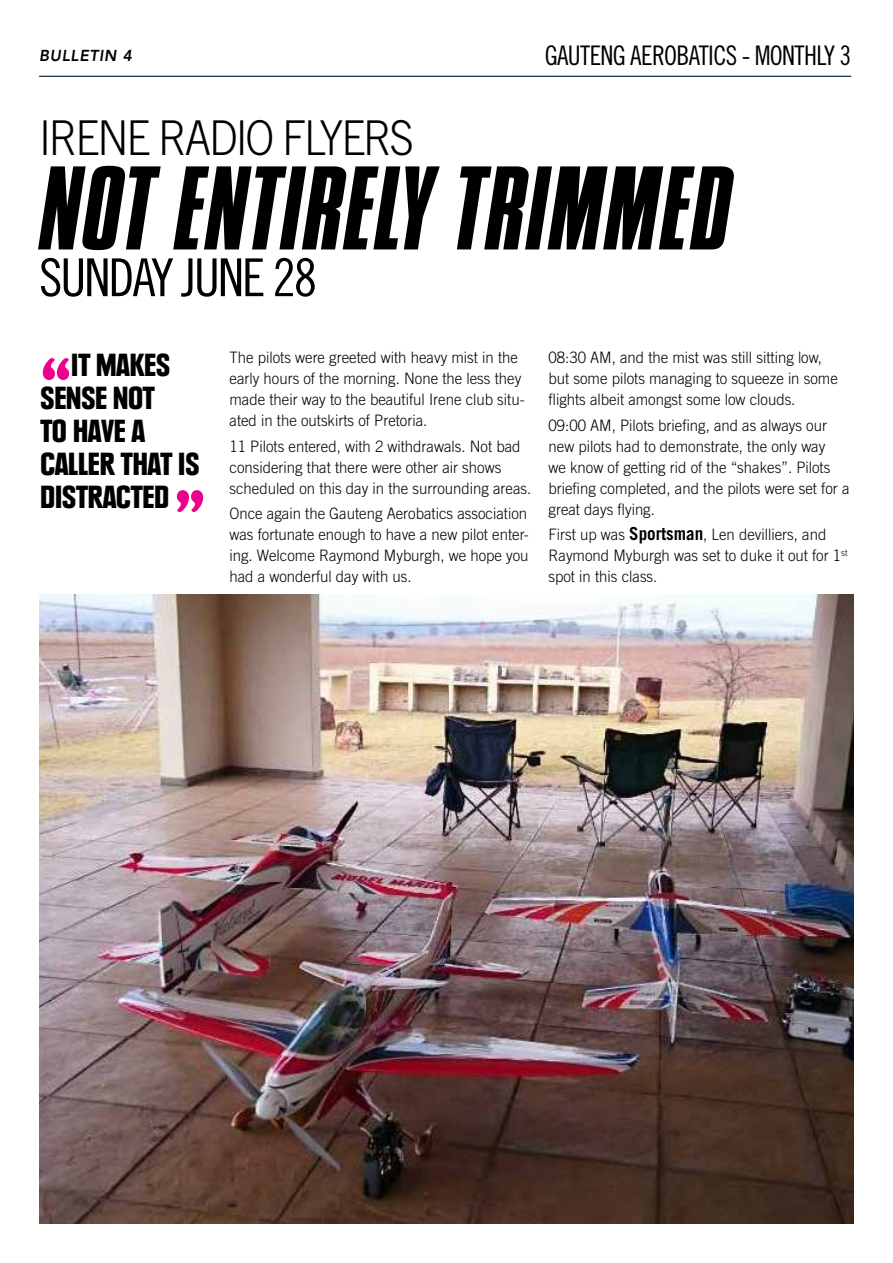
<style>
.page{position:relative;width:893px;height:1263px;background:#fff}
.page>*{position:absolute;margin:0;border:0;box-sizing:border-box;transform-origin:0 0}
.t1{font:124.5px "Compacta Italic Plain";color:#000}
.t2{font:52.35px "Trade Gothic Cond Eighteen";letter-spacing:-.04em;color:#000}
.t3{font:300 48px "Trade Gothic";letter-spacing:-.05em;color:#000;scale:.9 1}
.t4{font:900 condensed 31.5px/33px "Plak";color:#000;scale:1.13 1}
.t5{font:27px "Trade Gothic Cond Eighteen";letter-spacing:-.025em;color:#000;scale:.96 1}
.t6{font:300 15.75px/21px "Trade Gothic";color:#000;scale:.95 1}
.t7{font:italic 800 15.75px "Avenir";letter-spacing:.05em;color:#000}
.s1{font-family:"Cooper";font-stretch:normal;font-size:57px;color:#ec008c}
.s2{font-weight:700;font-size:18px}
</style>
<div class="page">
<img style="left:40px;top:594px;width:814px;height:630px">
<hr style="left:39px;top:76px;width:812px;height:1px;background:#001b29">
<p class="t7" style="left:39px;top:46px;width:94px">BULLETIN 4</p>
<h3 class="t5" style="left:545px;top:40px;width:321px">GAUTENG AEROBATICS - MONTHLY 3</h3>
<h3 class="t3" style="left:39px;top:109px;width:418px">IRENE RADIO FLYERS</h3>
<h1 class="t1" style="left:39px;top:134px;width:694px">NOT ENTIRELY TRIMMED</h1>
<h2 class="t2" style="left:39px;top:246px;width:279px">SUNDAY JUNE 28</h2>
<h3 class="t4" style="left:40px;top:348px;width:148px"><span class="s1">“</span>IT MAKES<br>SENSE NOT<br>TO HAVE A<br>CALLER THAT IS<br>DISTRACTED <span class="s1">”</span></h3>
<p class="t6" style="left:230px;top:347px;width:312px">The pilots were greeted with heavy mist in the early hours of the morning. None the less they made their way to the beautiful Irene club situ&shy;ated in the outskirts of Pretoria.</p>
<p class="t6" style="left:230px;top:435px;width:319px">11 Pilots entered, with 2 withdrawals. Not bad considering that there were other air shows scheduled on this day in the surrounding areas.</p>
<p class="t6" style="left:230px;top:503px;width:317px;text-align:justify">Once again the Gauteng Aerobatics association was fortunate enough to have a new pilot enter&shy;ing. Welcome Raymond Myburgh, we hope you had a wonderful day with us.</p>
<p class="t6" style="left:549px;top:347px;width:306px">08:30 AM, and the mist was still sitting low, but some pilots managing to squeeze in some flights albeit amongst some low clouds.</p>
<p class="t6" style="left:549px;top:414px;width:318px">09:00 AM, Pilots briefing, and as always our new pilots had to demonstrate, the only way<br>we know of getting rid of the “shakes”. Pilots briefing completed, and the pilots were set for a great days flying.</p>
<p class="t6" style="left:549px;top:524px;width:316px">First up was <span class="s2">Sportsman</span>, Len devilliers, and<br>Raymond Myburgh was set to duke it out for 1<sup>st </sup>spot in this class.</p>
</div>
